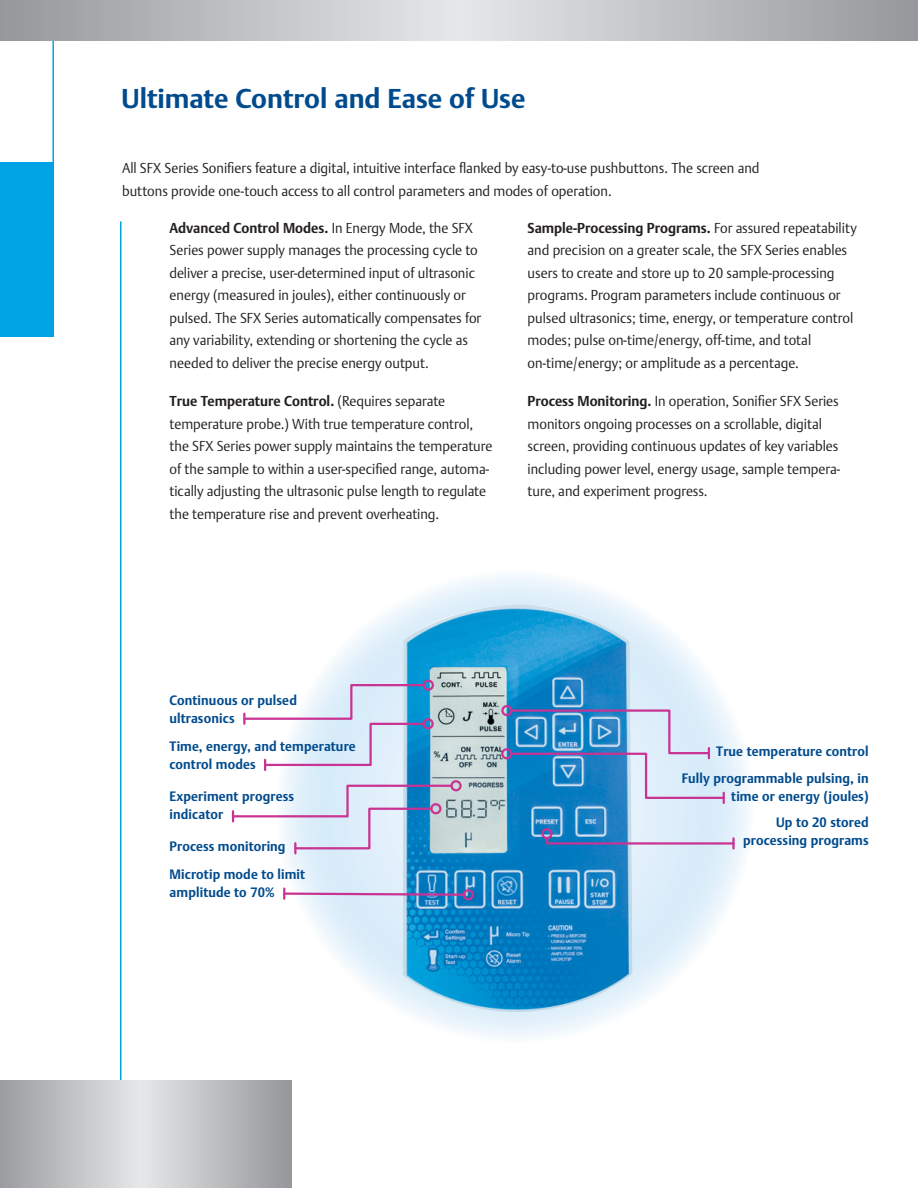
<style>
.page{position:relative;width:918px;height:1188px;background:#fff}
.page>*{position:absolute;margin:0;border:0;box-sizing:border-box;transform-origin:0 0}
.INTERIOR__Body_10_5p{font:700 27px "DTL Argo TOT";color:#004b8e}
.INTERIOR__Body_10_5p-2{font:300 14.25px/22.5px "DTL Argo TOT";color:#231f20;scale:.95 1}
.INTERIOR__Body_10_5p-3{font:700 13.5px/18px "DTL Argo TOT";letter-spacing:.01em;color:#004b8e;scale:.95 1}
.s1{font-weight:700}
</style>
<div class="page">
<hr style="left:52px;top:41px;width:2px;height:296px;background:#00a4e4">
<svg style="left:0;top:0;width:918px;height:40px;background:#bdbfc1"></svg>
<div style="left:0;top:162px;width:54px;height:175px;background:#00a4e4"></div>
<hr style="left:120px;top:221px;width:2px;height:967px;background:#00a4e4">
<svg style="left:0;top:1080px;width:292px;height:108px;background:#bec0c2"></svg>
<svg style="left:276px;top:570px;width:478px;height:474px"></svg>
<img style="left:403px;top:604px;width:229px;height:408px">
<div style="left:423px;top:680px;width:11px;height:11px;border:2px solid #c93393;border-radius:50%"></div>
<div style="left:501px;top:705px;width:12px;height:11px;border:2px solid #c93393;border-radius:50%"></div>
<svg style="left:509px;top:708px;width:217px;height:95px;background:#7dafd9"></svg>
<div style="left:501px;top:748px;width:11px;height:11px;border:2px solid #c93393;border-radius:50%"></div>
<svg style="left:545px;top:836px;width:191px;height:13px;background:#91a3d2"></svg>
<div style="left:541px;top:828px;width:12px;height:11px;border:2px solid #c93393;border-radius:50%"></div>
<svg style="left:243px;top:683px;width:183px;height:87px"></svg>
<div style="left:422px;top:718px;width:12px;height:11px;border:2px solid #c93393;border-radius:50%"></div>
<div style="left:450px;top:780px;width:12px;height:11px;border:2px solid #c93393;border-radius:50%"></div>
<svg style="left:231px;top:784px;width:223px;height:69px"></svg>
<div style="left:430px;top:803px;width:11px;height:11px;border:2px solid #c93393;border-radius:50%"></div>
<svg style="left:283px;top:889px;width:183px;height:10px;background:#acaad5"></svg>
<div style="left:463px;top:889px;width:11px;height:11px;border:2px solid #c93393;border-radius:50%"></div>
<p class="INTERIOR__Body_10_5p" style="left:122px;top:83px;width:406px">Ultimate Control and Ease of Use</p>
<p class="INTERIOR__Body_10_5p-2" style="left:122px;top:157px;width:673px">All SFX Series Sonifiers feature a digital, intuitive interface flanked by easy-to-use pushbuttons. The screen and buttons provide one-touch access to all control parameters and modes of operation.</p>
<p class="INTERIOR__Body_10_5p-2" style="left:170px;top:216px;width:330px"><span class="s1">Advanced Control Modes.</span> In Energy Mode, the SFX Series power supply manages the processing cycle to deliver a precise, user-determined input of ultrasonic energy (measured in joules), either continuously or pulsed. The SFX Series automatically compensates for any variability, extending or shortening the cycle as needed to deliver the precise energy output.</p>
<p class="INTERIOR__Body_10_5p-2" style="left:170px;top:390px;width:341px"><span class="s1">True Temperature Control.</span> (Requires separate temperature probe.) With true temperature control, the SFX Series power supply maintains the temperature of the sample to within a user-specified range, automa&shy;tically adjusting the ultrasonic pulse length to regulate the temperature rise and prevent overheating.</p>
<p class="INTERIOR__Body_10_5p-2" style="left:528px;top:216px;width:348px"><span class="s1">Sample-Processing Programs.</span> For assured repeatability and precision on a greater scale, the SFX Series enables users to create and store up to 20 sample-processing programs. Program parameters include continuous or pulsed ultrasonics; time, energy, or temperature control modes; pulse on-time/energy, off-time, and total on-time/energy; or amplitude as a percentage.</p>
<p class="INTERIOR__Body_10_5p-2" style="left:528px;top:390px;width:331px"><span class="s1">Process Monitoring.</span> In operation, Sonifier SFX Series monitors ongoing processes on a scrollable, digital screen, providing continuous updates of key variables including power level, energy usage, sample tempera&shy;ture, and experiment progress.</p>
<p class="INTERIOR__Body_10_5p-3" style="left:170px;top:691px;width:136px">Continuous or pulsed ultrasonics</p>
<p class="INTERIOR__Body_10_5p-3" style="left:170px;top:737px;width:198px">Time, energy, and temperature control modes</p>
<p class="INTERIOR__Body_10_5p-3" style="left:170px;top:787px;width:133px">Experiment progress indicator</p>
<p class="INTERIOR__Body_10_5p-3" style="left:170px;top:837px;width:124px">Process monitoring</p>
<p class="INTERIOR__Body_10_5p-3" style="left:170px;top:865px;width:144px">Microtip mode to limit amplitude to 70%</p>
<p class="INTERIOR__Body_10_5p-3" style="left:716px;top:742px;width:162px">True temperature control</p>
<p class="INTERIOR__Body_10_5p-3" style="left:682px;top:769px;width:198px;text-align:right">Fully programmable pulsing, in time or energy (joules)</p>
<p class="INTERIOR__Body_10_5p-3" style="left:743px;top:814px;width:134px;text-align:right">Up to 20 stored processing programs</p>
</div>
